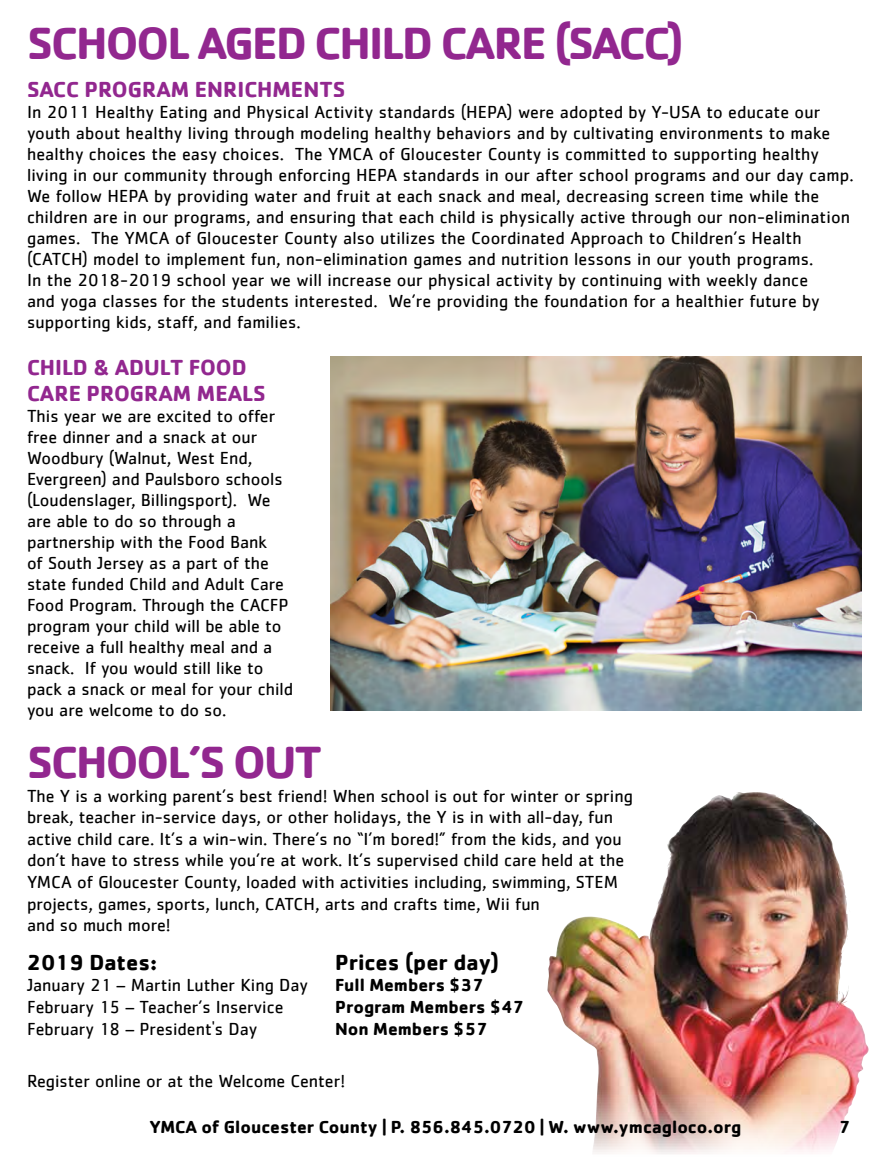
<style>
.page{position:relative;width:891px;height:1161px;background:#fff}
.page>*{position:absolute;margin:0;border:0;box-sizing:border-box;transform-origin:0 0}
.t1{font:700 46.5px "Cachet";letter-spacing:-.04em;color:#92278f}
.t2{font:700 22.5px/25.5px "Cachet";color:#92278f}
.t3{font:700 22.5px "Cachet";color:#000}
.t4{font:18px/21px "Cachet";color:#000}
.t5{font:700 18px/21.6px "Cachet";color:#000}
</style>
<div class="page">
<img style="left:547px;top:792px;width:322px;height:362px">
<img style="left:330px;top:357px;width:531px;height:354px">
<h1 class="t1" style="left:27px;top:14px;width:658px">SCHOOL AGED CHILD CARE (SACC)</h1>
<p class="t2" style="left:27px;top:76px;width:320px">SACC PROGRAM ENRICHMENTS</p>
<p class="t4" style="left:27px;top:101px;width:828px">In 2011 Healthy Eating and Physical Activity standards (HEPA) were adopted by Y-USA to educate our youth about healthy living through modeling healthy behaviors and by cultivating environments to make healthy choices the easy choices. The YMCA of Gloucester County is committed to supporting healthy living in our community through enforcing HEPA standards in our after school programs and our day camp.<br>We follow HEPA by providing water and fruit at each snack and meal, decreasing screen time while the children are in our programs, and ensuring that each child is physically active through our non-elimination games. The YMCA of Gloucester County also utilizes the Coordinated Approach to Children’s Health (CATCH) model to implement fun, non-elimination games and nutrition lessons in our youth programs.<br>In the 2018-2019 school year we will increase our physical activity by continuing with weekly dance<br>and yoga classes for the students interested. We’re providing the foundation for a healthier future by supporting kids, staff, and families.</p>
<p class="t2" style="left:27px;top:354px;width:240px">CHILD &amp; ADULT FOOD<br>CARE PROGRAM MEALS</p>
<p class="t4" style="left:27px;top:405px;width:268px">This year we are excited to offer free dinner and a snack at our<br>Woodbury (Walnut, West End,<br>Evergreen) and Paulsboro schools (Loudenslager, Billingsport). We are able to do so through a partnership with the Food Bank<br>of South Jersey as a part of the state funded Child and Adult Care<br>Food Program. Through the CACFP program your child will be able to receive a full healthy meal and a snack. If you would still like to pack a snack or meal for your child you are welcome to do so.</p>
<h1 class="t1" style="left:27px;top:732px;width:297px">SCHOOL’S OUT</h1>
<p class="t4" style="left:27px;top:784px;width:607px;line-height:21.6px">The Y is a working parent’s best friend! When school is out for winter or spring break, teacher in-service days, or other holidays, the Y is in with all-day, fun active child care. It’s a win-win. There’s no “I’m bored!” from the kids, and you don’t have to stress while you’re at work. It’s supervised child care held at the YMCA of Gloucester County, loaded with activities including, swimming, STEM projects, games, sports, lunch, CATCH, arts and crafts time, Wii fun<br>and so much more!</p>
<p class="t3" style="left:335px;top:948px;width:165px">Prices (per day)</p>
<p class="t5" style="left:335px;top:974px;width:191px">Full Members $37<br>Program Members $47<br>Non Members $57</p>
<p class="t3" style="left:27px;top:948px;width:132px">2019 Dates:</p>
<p class="t4" style="left:27px;top:974px;width:282px;line-height:21.6px">January 21 – Martin Luther King Day<br>February 15 – Teacher’s Inservice<br>February 18 – President's Day</p>
<p class="t4" style="left:27px;top:1070px;width:320px">Register online or at the Welcome Center!</p>
<p class="t5" style="left:150px;top:1116px;width:593px">YMCA of Gloucester County | P. 856.845.0720 | W. www.ymcagloco.org</p>
<p class="t5" style="left:839px;top:1116px;width:13px">7</p>
</div>
